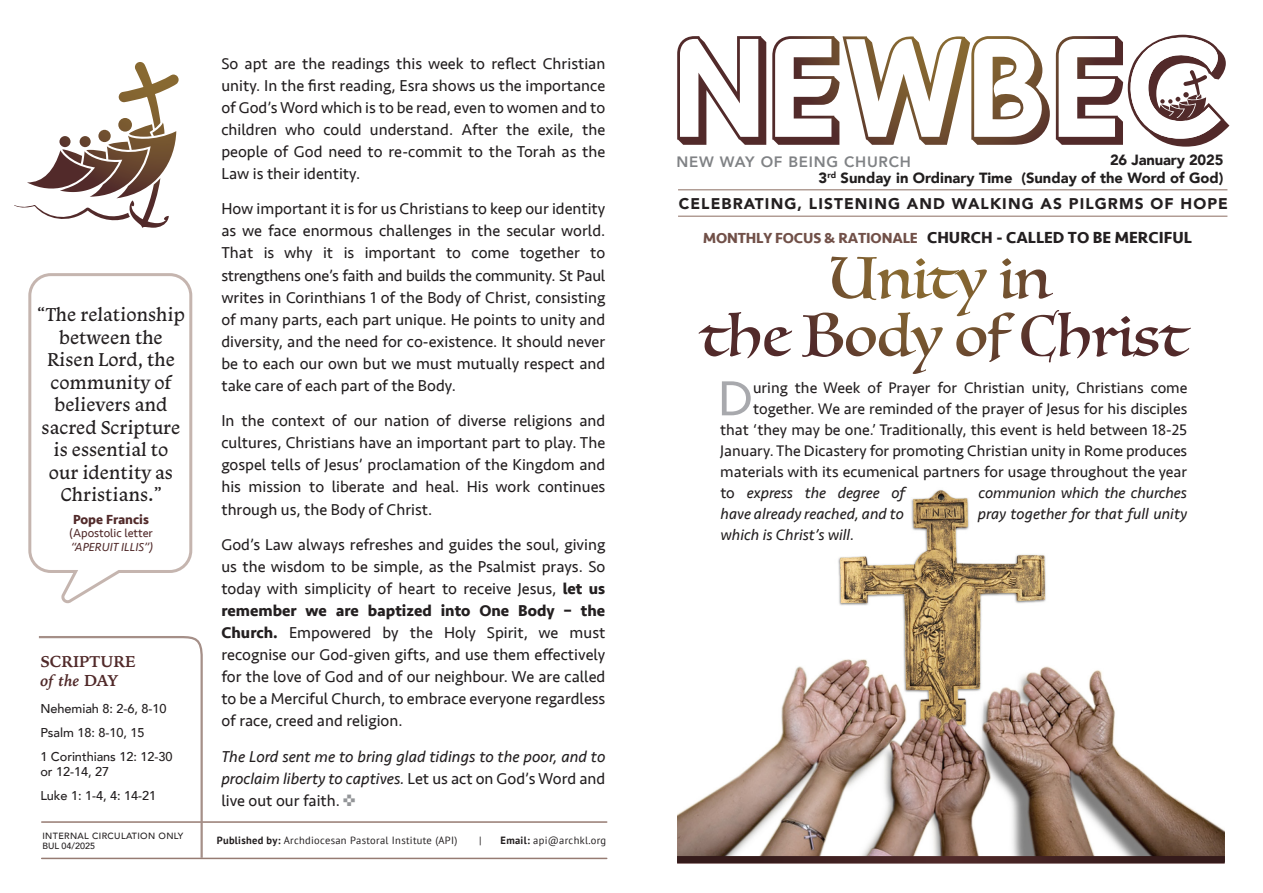
<style>
.page{position:relative;width:1263px;height:893px;background:#fff}
.page>*{position:absolute;margin:0;border:0;box-sizing:border-box;transform-origin:0 0}
.t1{font:51px "Seravek";color:#a8a9ad}
.t2{font:19.5px/22.5px "Monarcha";color:#231f20;text-align:center;scale:.93 1}
.t3{font:700 16.5px "Seravek";color:#231f20}
.t4{font:16.2px/22px "Seravek";color:#231f20;text-align:justify}
.t5{font:italic 16.2px/22px "Seravek";color:#231f20;text-align:justify}
.t6{font:15.75px "Seravek";color:#231f20}
.t7{font:italic 15.75px "Seravek";color:#231f20}
.t8{font:700 15.75px/19.5px "Iowan Old Style";color:#512a2a}
.t9{font:900 15.45px "Avenir";letter-spacing:.07em;color:#231f20}
.t10{font:800 15px "Avenir";letter-spacing:.05em;color:#808285}
.t11{font:900 14.7px/18px "Avenir";color:#211e1e;text-align:right}
.t12{font:700 13.5px "Seravek";color:#512a2a}
.t13{font:500 12.75px/24px "Avenir";letter-spacing:-.005em;color:#231f20}
.t14{font:12px "Seravek";color:#512a2a}
.t15{font:italic 12px "Seravek";color:#512a2a}
.t16{font:10.5px "PT Sans";letter-spacing:.025em;color:#231f20}
.t17{font:500 9px/10.5px "Avenir";letter-spacing:.04em;color:#231f20}
.s1{font-style:italic}
.s2{font-weight:700}
.s3{font-style:normal}
.s4{color:#939598}
.s5{color:#231f20}
.s6{font-size:15px;color:#715048}
</style>
<div class="page">
<img style="left:677px;top:490px;width:548px;height:366px">
<hr style="left:42px;top:821px;width:565px;height:2px;background:#967b72">
<hr style="left:42px;top:858px;width:565px;height:1px;background:#967b72">
<svg style="left:677px;top:856px;width:548px;height:8px"></svg>
<svg style="left:677px;top:857px;width:548px;height:6px;background:#3e2020"></svg>
<svg style="left:698px;top:312px;width:94px;height:46px"></svg>
<svg style="left:802px;top:257px;width:389px;height:117px"></svg>
<hr style="left:678px;top:189px;width:549px;height:1px;background:#b19c94">
<svg style="left:677px;top:36px;width:89px;height:109px"></svg>
<svg style="left:772px;top:36px;width:278px;height:109px"></svg>
<svg style="left:1056px;top:35px;width:174px;height:112px"></svg>
<hr style="left:678px;top:216px;width:549px;height:1px;background:#b19c94">
<svg style="left:38px;top:636px;width:166px;height:224px"></svg>
<svg style="left:14px;top:62px;width:165px;height:166px"></svg>
<svg style="left:28px;top:273px;width:165px;height:331px"></svg>
<p class="t2" style="left:37px;top:303px;width:160px">“The relationship between the<br>Risen Lord, the community of believers and sacred Scripture is essential to our identity as<br>Christians.”</p>
<p class="t12" style="left:73px;top:508px;width:77px">Pope Francis</p>
<p class="t14" style="left:69px;top:524px;width:85px">(Apostolic letter</p>
<p class="t15" style="left:71px;top:537px;width:84px">“APERUIT ILLIS”)</p>
<p class="t8" style="left:40px;top:650px;width:97px">SCRIPTURE <span class="s1">of the</span> DAY</p>
<p class="t13" style="left:40px;top:696px;width:134px">Nehemiah 8: 2-6, 8-10<br>Psalm 18: 8-10, 15<br>1 Corinthians 12: 12-30</p>
<p class="t13" style="left:40px;top:759px;width:117px">or 12-14, 27<br>Luke 1: 1-4, 4: 14-21</p>
<p class="t17" style="left:42px;top:830px;width:142px">INTERNAL CIRCULATION ONLY<br>BUL 04/2025</p>
<p class="t4" style="left:221px;top:52px;width:385px">So apt are the readings this week to reflect Christian unity. In the first reading, Esra shows us the importance of God’s Word which is to be read, even to women and to children who could understand. After the exile, the people of God need to re-commit to the Torah as the Law is their identity.</p>
<p class="t4" style="left:221px;top:198px;width:385px">How important it is for us Christians to keep our identity as we face enormous challenges in the secular world.<br>That is why it is important to come together to strengthens one’s faith and builds the community. St Paul writes in Corinthians 1 of the Body of Christ, consisting of many parts, each part unique. He points to unity and diversity, and the need for co-existence. It should never be to each our own but we must mutually respect and take care of each part of the Body.</p>
<p class="t4" style="left:221px;top:410px;width:385px">In the context of our nation of diverse religions and cultures, Christians have an important part to play. The gospel tells of Jesus’ proclamation of the Kingdom and his mission to liberate and heal. His work continues through us, the Body of Christ.</p>
<p class="t4" style="left:221px;top:534px;width:385px">God’s Law always refreshes and guides the soul, giving us the wisdom to be simple, as the Psalmist prays. So today with simplicity of heart to receive Jesus, <span class="s2">let us remember we are baptized into One Body – the Church.</span> Empowered by the Holy Spirit, we must recognise our God-given gifts, and use them effectively for the love of God and of our neighbour. We are called to be a Merciful Church, to embrace everyone regardless of race, creed and religion.</p>
<p class="t5" style="left:221px;top:745px;width:385px">The Lord sent me to bring glad tidings to the poor, and to proclaim liberty to captives. <span class="s3">Let us act on God’s Word and live out our faith.</span> <span class="s4">✜</span></p>
<p class="t16" style="left:217px;top:833px;width:242px"><span class="s2">Published by:</span> Archdiocesan Pastoral Institute (API)</p>
<p class="t16" style="left:479px;top:833px;width:4px">|</p>
<p class="t16" style="left:501px;top:833px;width:107px"><span class="s2">Email:</span> api@archkl.org</p>
<p class="t11" style="left:819px;top:150px;width:406px"><span class="s5">26 January 2025<br>3</span><sup>rd</sup> Sunday in Ordinary Time (Sunday of the Word of God)</p>
<p class="t10" style="left:676px;top:151px;width:236px">NEW WAY OF BEING CHURCH</p>
<p class="t9" style="left:679px;top:190px;width:551px">CELEBRATING, LISTENING AND WALKING AS PILGRMS OF HOPE</p>
<p class="t3" style="left:703px;top:225px;width:490px"><span class="s6">MONTHLY FOCUS &amp; RATIONALE</span> CHURCH - CALLED TO BE MERCIFUL</p>
<h1 class="t1" style="left:718px;top:359px;width:36px">D</h1>
<p class="t6" style="left:753px;top:375px;width:436px">uring the Week of Prayer for Christian unity, Christians come</p>
<p class="t6" style="left:753px;top:396px;width:436px">together. We are reminded of the prayer of Jesus for his disciples</p>
<p class="t6" style="left:720px;top:417px;width:469px">that ‘they may be one.’ Traditionally, this event is held between 18-25</p>
<p class="t6" style="left:720px;top:438px;width:468px">January. The Dicastery for promoting Christian unity in Rome produces</p>
<p class="t6" style="left:720px;top:459px;width:468px">materials with its ecumenical partners for usage throughout the year</p>
<p class="t7" style="left:720px;top:480px;width:186px"><span class="s3">to</span> express the degree of</p>
<p class="t7" style="left:979px;top:480px;width:210px">communion which the churches</p>
<p class="t7" style="left:720px;top:501px;width:185px">have already reached, and to</p>
<p class="t7" style="left:978px;top:501px;width:211px">pray together for that full unity</p>
<p class="t7" style="left:721px;top:522px;width:135px">which is Christ’s will.</p>
</div>
